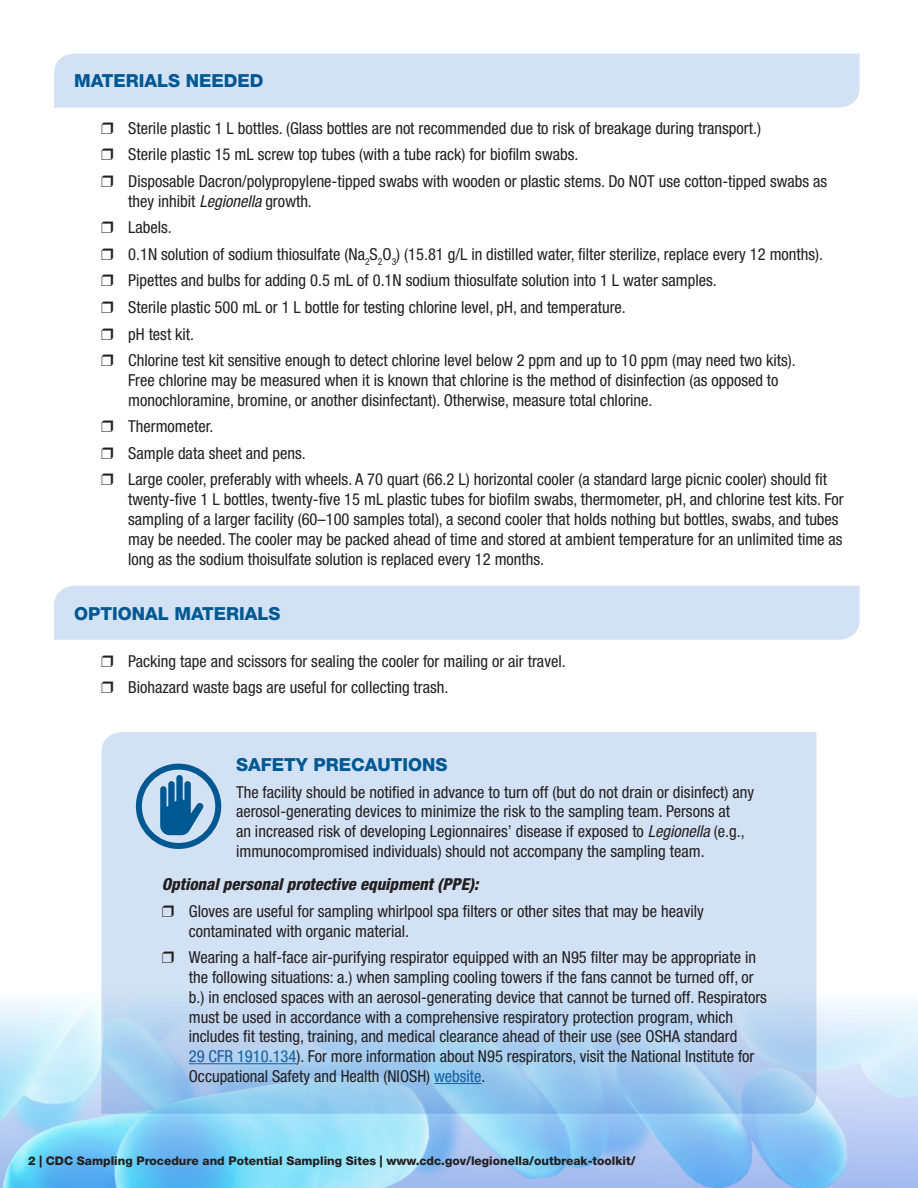
<style>
.page{position:relative;width:918px;height:1188px;background:#fff}
.page>*{position:absolute;margin:0;border:0;box-sizing:border-box;transform-origin:0 0}
.t1{font:800 18px "Helvetica Neue LT Std";color:#005892}
.body{font:condensed 16.5px/19.8px "Helvetica Neue LT Std";color:#231f20}
.t2{font:italic 800 condensed 16.5px "Helvetica Neue LT Std";color:#231f20}
.t3{font:800 12px "Helvetica Neue LT Std";color:#231f20}
.s1{font-style:italic}
.s2{color:#175d9e}
</style>
<div class="page">
<img style="left:0;top:973px;width:918px;height:215px">
<div style="left:54px;top:54px;width:806px;height:54px;background:#d2e2f4"></div>
<div style="left:54px;top:586px;width:806px;height:54px;background:#d2e2f4"></div>
<svg style="left:101px;top:732px;width:715px;height:382px;background:#c5dbf2"></svg>
<hr style="left:189px;top:1063px;width:107px;height:1px;background:#175d9e">
<hr style="left:434px;top:1083px;width:48px;height:1px;background:#175d9e">
<svg style="left:160px;top:775px;width:44px;height:60px;background:#4e8bb6"></svg>
<div style="left:136px;top:764px;width:85px;height:85px;border:6px solid #005892;border-radius:50%"></div>
<h2 class="t1" style="left:74px;top:70px;width:191px">MATERIALS NEEDED</h2>
<p class="body" style="left:101px;top:118px;width:661px">❒ Sterile plastic 1 L bottles. (Glass bottles are not recommended due to risk of breakage during transport.)</p>
<p class="body" style="left:128px;top:145px;width:452px">Sterile plastic 15 mL screw top tubes (with a tube rack) for biofilm swabs.</p>
<p class="body" style="left:128px;top:171px;width:701px">Disposable Dacron/polypropylene-tipped swabs with wooden or plastic stems. Do NOT use cotton-tipped swabs as they inhibit <span class="s1">Legionella</span> growth.</p>
<p class="body" style="left:128px;top:218px;width:45px">Labels.</p>
<p class="body" style="left:128px;top:244px;width:696px">0.1N solution of sodium thiosulfate (Na<sub>2</sub>S<sub>2</sub>O<sub>3</sub>) (15.81 g/L in distilled water, filter sterilize, replace every 12 months).</p>
<p class="body" style="left:128px;top:271px;width:590px">Pipettes and bulbs for adding 0.5 mL of 0.1N sodium thiosulfate solution into 1 L water samples.</p>
<p class="body" style="left:128px;top:297px;width:499px">Sterile plastic 500 mL or 1 L bottle for testing chlorine level, pH, and temperature.</p>
<p class="body" style="left:128px;top:324px;width:67px">pH test kit.</p>
<p class="body" style="left:128px;top:350px;width:669px">Chlorine test kit sensitive enough to detect chlorine level below 2 ppm and up to 10 ppm (may need two kits).<br>Free chlorine may be measured when it is known that chlorine is the method of disinfection (as opposed to monochloramine, bromine, or another disinfectant). Otherwise, measure total chlorine.</p>
<p class="body" style="left:128px;top:416px;width:87px">Thermometer.</p>
<p class="body" style="left:128px;top:443px;width:179px">Sample data sheet and pens.</p>
<p class="body" style="left:128px;top:470px;width:717px">Large cooler, preferably with wheels. A 70 quart (66.2 L) horizontal cooler (a standard large picnic cooler) should fit twenty-five 1 L bottles, twenty-five 15 mL plastic tubes for biofilm swabs, thermometer, pH, and chlorine test kits. For sampling of a larger facility (60–100 samples total), a second cooler that holds nothing but bottles, swabs, and tubes may be needed. The cooler may be packed ahead of time and stored at ambient temperature for an unlimited time as long as the sodium thoisulfate solution is replaced every 12 months.</p>
<h2 class="t1" style="left:74px;top:603px;width:208px">OPTIONAL MATERIALS</h2>
<p class="body" style="left:101px;top:651px;width:466px">❒ Packing tape and scissors for sealing the cooler for mailing or air travel.</p>
<p class="body" style="left:101px;top:677px;width:349px">❒ Biohazard waste bags are useful for collecting trash.</p>
<h2 class="t1" style="left:236px;top:754px;width:213px">SAFETY PRECAUTIONS</h2>
<p class="body" style="left:236px;top:782px;width:520px">The facility should be notified in advance to turn off (but do not drain or disinfect) any aerosol-generating devices to minimize the risk to the sampling team. Persons at<br>an increased risk of developing Legionnaires’ disease if exposed to <span class="s1">Legionella</span> (e.g., immunocompromised individuals) should not accompany the sampling team.</p>
<h3 class="t2" style="left:162px;top:874px;width:318px">Optional personal protective equipment (PPE):</h3>
<p class="body" style="left:189px;top:901px;width:517px;text-indent:-27px">❒ Gloves are useful for sampling whirlpool spa filters or other sites that may be heavily contaminated with organic material.</p>
<p class="body" style="left:189px;top:947px;width:580px;text-indent:-27px">❒ Wearing a half-face air-purifying respirator equipped with an N95 filter may be appropriate in the following situations: a.) when sampling cooling towers if the fans cannot be turned off, or b.) in enclosed spaces with an aerosol-generating device that cannot be turned off. Respirators must be used in accordance with a comprehensive respiratory protection program, which includes fit testing, training, and medical clearance ahead of their use (see OSHA standard<br><span class="s2">29 CFR 1910.134</span>). For more information about N95 respirators, visit the National Institute for</p>
<p class="body" style="left:189px;top:1066px;width:298px">Occupational Safety and Health (NIOSH) <span class="s2">website</span>.</p>
<p class="t3" style="left:28px;top:1154px;width:609px">2 | CDC Sampling Procedure and Potential Sampling Sites | www.cdc.gov/legionella/outbreak-toolkit/</p>
</div>
